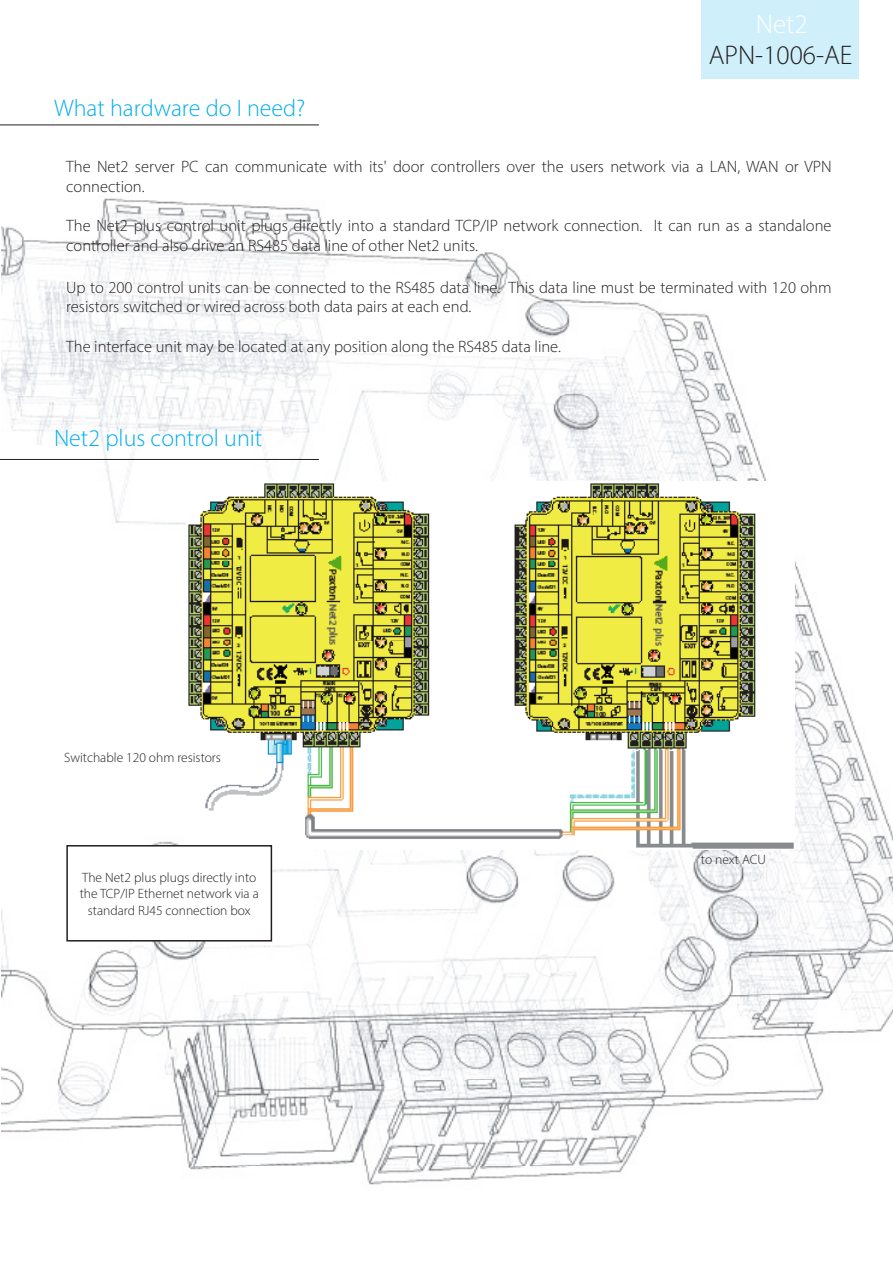
<style>
.page{position:relative;width:893px;height:1263px;background:#fff}
.page>*{position:absolute;margin:0;border:0;box-sizing:border-box;transform-origin:0 0}
.t1{font:300 27px "Myriad Pro";color:#231f20}
.t2{font:300 27px "Myriad Pro";color:#fff}
.Section_title_-_Whit{font:300 24px "Myriad Pro";color:#00aeef}
.Text_-_11pt{font:300 16.5px/19.8px "Myriad Pro";color:#231f20}
.Text_-_9pt_centre{font:300 13.5px/16.2px "Myriad Pro";color:#231f20;text-align:center}
.Text_-_9pt_bold_cent{font:300 13.5px "Myriad Pro";color:#231f20}
.Text_-_9pt{font:300 13.5px "Myriad Pro";color:#231f20}
</style>
<div class="page">
<div style="left:702px;top:0;width:157px;height:79px;background:#cfeffb"></div>
<img style="left:1px;top:198px;width:892px;height:987px">
<hr style="left:0;top:125px;width:319px;height:1px;background:#231f20">
<hr style="left:0;top:459px;width:319px;height:1px;background:#231f20">
<img style="left:187px;top:481px;width:607px;height:368px">
<div style="left:67px;top:846px;width:204px;height:95px;background:#fff"></div>
<div style="left:66px;top:845px;width:206px;height:96px;border:2px solid #231f20"></div>
<h1 class="t2" style="left:756px;top:8px;width:53px">Net2</h1>
<p class="Section_title_-_Whit" style="left:54px;top:93px;width:253px">What hardware do I need?</p>
<h1 class="t1" style="left:709px;top:39px;width:145px">APN-1006-AE</h1>
<p class="Text_-_11pt" style="left:66px;top:156px;width:767px">The Net2 server PC can communicate with its' door controllers over the users network via a LAN, WAN or VPN connection.</p>
<p class="Text_-_11pt" style="left:66px;top:216px;width:767px">The Net2 plus control unit plugs directly into a standard TCP/IP network connection. It can run as a standalone controller and also drive an RS485 data line of other Net2 units.</p>
<p class="Text_-_11pt" style="left:66px;top:277px;width:767px">Up to 200 control units can be connected to the RS485 data line. This data line must be terminated with 120 ohm resistors switched or wired across both data pairs at each end.</p>
<p class="Text_-_11pt" style="left:66px;top:336px;width:496px">The interface unit may be located at any position along the RS485 data line.</p>
<p class="Section_title_-_Whit" style="left:54px;top:424px;width:210px">Net2 plus control unit</p>
<p class="Text_-_9pt_bold_cent" style="left:64px;top:749px;width:158px">Switchable 120 ohm resistors</p>
<p class="Text_-_9pt_centre" style="left:80px;top:869px;width:181px">The Net2 plus plugs directly into the TCP/IP Ethernet network via a standard RJ45 connection box</p>
<p class="Text_-_9pt" style="left:701px;top:851px;width:67px">to next ACU</p>
</div>
